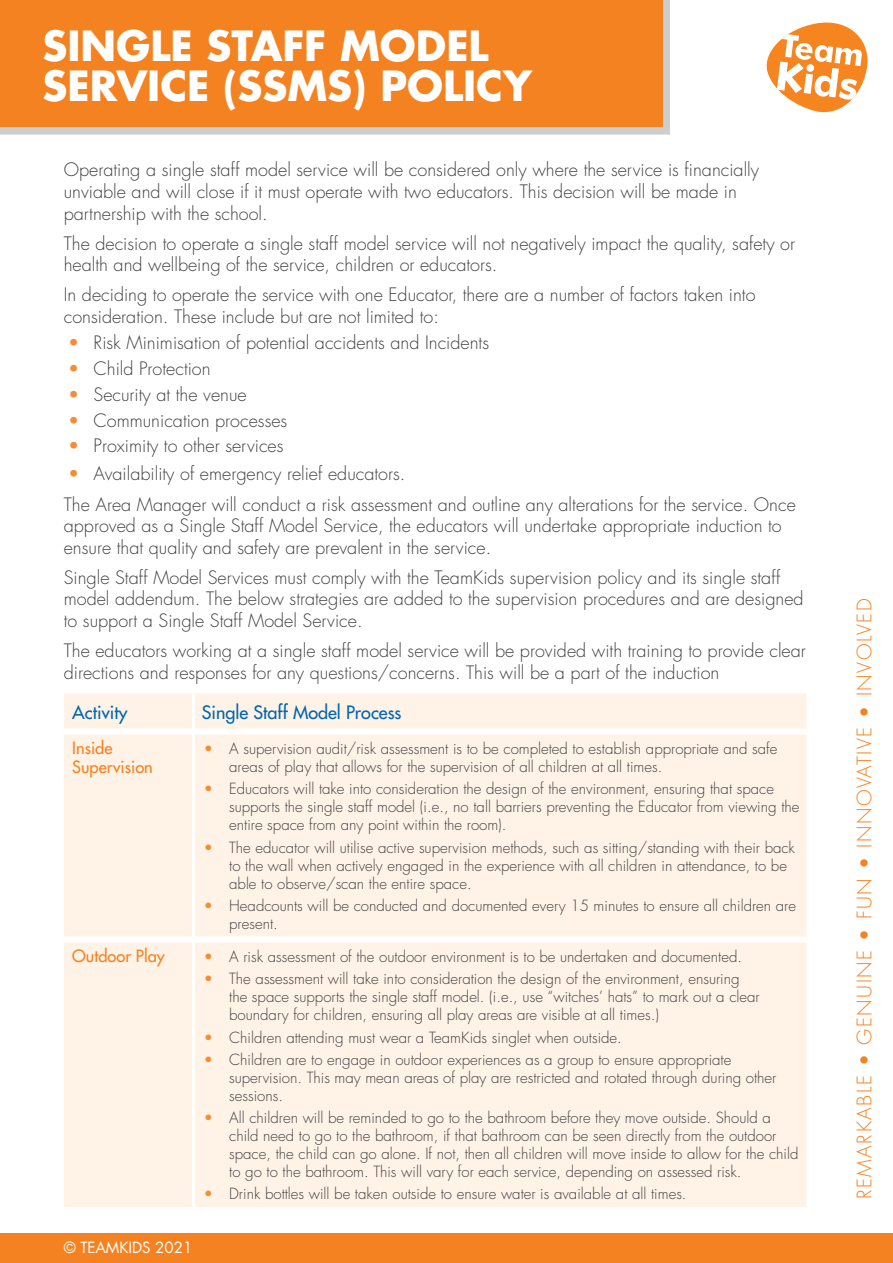
<style>
.page{position:relative;width:893px;height:1263px;background:#fff}
.page>*{position:absolute;margin:0;border:0;box-sizing:border-box;transform-origin:0 0}
.t1{font:700 40.5px/40.5px "Futura Std";color:#fff}
.t2{font:300 19.5px "Futura Std";letter-spacing:.08em;color:#f58220}
.t3{font:300 18px/21.6px "Futura Std";color:#414042}
.t4{font:500 18px "Futura Std";color:#0066b3}
.t5{font:500 16.5px/19.8px "Futura Std";color:#f58220}
.t6{font:300 15px/18px "Futura Std";color:#414042}
.t7{font:15px "Futura Std";color:#fff}
.s1{color:#f78d33}
</style>
<div class="page">
<svg style="left:767px;top:23px;width:100px;height:89px"></svg>
<div style="left:0;top:0;width:670px;height:134px;background:#cdcdcd"></div>
<div style="left:0;top:0;width:663px;height:127px;background:#f58220"></div>
<div style="left:0;top:1233px;width:893px;height:30px;background:#f58220"></div>
<div style="left:64px;top:693px;width:742px;height:514px;background:#fff2e6"></div>
<div style="left:64px;top:728px;width:128px;height:6px;background:#fff"></div>
<div style="left:195px;top:728px;width:611px;height:6px;background:#fff"></div>
<div style="left:64px;top:936px;width:128px;height:6px;background:#fff"></div>
<div style="left:195px;top:936px;width:611px;height:6px;background:#fff"></div>
<hr style="left:192px;top:693px;width:3px;height:38px;background:#fff">
<hr style="left:192px;top:731px;width:3px;height:208px;background:#fff">
<hr style="left:192px;top:939px;width:3px;height:268px;background:#fff">
<h1 class="t1" style="left:43px;top:29px;width:491px">SINGLE STAFF MODEL<br>SERVICE (SSMS) POLICY</h1>
<p class="t3" style="left:64px;top:161px;width:697px">Operating a single staff model service will be considered only where the service is financially unviable and will close if it must operate with two educators. This decision will be made in partnership with the school.</p>
<p class="t3" style="left:64px;top:234px;width:733px">The decision to operate a single staff model service will not negatively impact the quality, safety or health and wellbeing of the service, children or educators.</p>
<p class="t3" style="left:64px;top:286px;width:693px">In deciding to operate the service with one Educator, there are a number of factors taken into consideration. These include but are not limited to:</p>
<p class="t3" style="left:68px;top:333px;width:423px"><span class="s1">•</span> Risk Minimisation of potential accidents and Incidents</p>
<p class="t3" style="left:68px;top:359px;width:144px"><span class="s1">•</span> Child Protection</p>
<p class="t3" style="left:68px;top:385px;width:180px"><span class="s1">•</span> Security at the venue</p>
<p class="t3" style="left:68px;top:411px;width:221px"><span class="s1">•</span> Communication processes</p>
<p class="t3" style="left:68px;top:437px;width:217px"><span class="s1">•</span> Proximity to other services</p>
<p class="t3" style="left:64px;top:460px;width:734px;line-height:30.2px"><span class="s1">•</span> Availability of emergency relief educators.<br>The Area Manager will conduct a risk assessment and outline any alterations for the service. Once</p>
<p class="t3" style="left:64px;top:516px;width:719px">approved as a Single Staff Model Service, the educators will undertake appropriate induction to ensure that quality and safety are prevalent in the service.</p>
<p class="t3" style="left:64px;top:568px;width:741px">Single Staff Model Services must comply with the TeamKids supervision policy and its single staff model addendum. The below strategies are added to the supervision procedures and are designed to support a Single Staff Model Service.</p>
<p class="t3" style="left:64px;top:641px;width:744px">The educators working at a single staff model service will be provided with training to provide clear directions and responses for any questions/concerns. This will be a part of the induction</p>
<p class="t4" style="left:72px;top:703px;width:57px">Activity</p>
<p class="t4" style="left:202px;top:703px;width:201px">Single Staff Model Process</p>
<p class="t5" style="left:72px;top:739px;width:82px">Inside<br>Supervision</p>
<p class="t6" style="left:229px;top:741px;width:550px;text-indent:-26px"><span class="s1">•</span> A supervision audit/risk assessment is to be completed to establish appropriate and safe areas of play that allows for the supervision of all children at all times.</p>
<p class="t6" style="left:229px;top:781px;width:572px;text-indent:-26px"><span class="s1">•</span> Educators will take into consideration the design of the environment, ensuring that space supports the single staff model (i.e., no tall barriers preventing the Educator from viewing the entire space from any point within the room).</p>
<p class="t6" style="left:229px;top:839px;width:567px;text-indent:-26px"><span class="s1">•</span> The educator will utilise active supervision methods, such as sitting/standing with their back to the wall when actively engaged in the experience with all children in attendance, to be able to observe/scan the entire space.</p>
<p class="t6" style="left:229px;top:898px;width:568px;text-indent:-26px"><span class="s1">•</span> Headcounts will be conducted and documented every 15 minutes to ensure all children are present.</p>
<p class="t5" style="left:72px;top:947px;width:94px">Outdoor Play</p>
<p class="t6" style="left:204px;top:949px;width:540px"><span class="s1">•</span> A risk assessment of the outdoor environment is to be undertaken and documented.</p>
<p class="t6" style="left:229px;top:971px;width:532px;text-indent:-26px"><span class="s1">•</span> The assessment will take into consideration the design of the environment, ensuring the space supports the single staff model. (i.e., use “witches’ hats” to mark out a clear boundary for children, ensuring all play areas are visible at all times.)</p>
<p class="t6" style="left:204px;top:1029px;width:420px"><span class="s1">•</span> Children attending must wear a TeamKids singlet when outside.</p>
<p class="t6" style="left:229px;top:1051px;width:549px;text-indent:-26px"><span class="s1">•</span> Children are to engage in outdoor experiences as a group to ensure appropriate supervision. This may mean areas of play are restricted and rotated through during other sessions.</p>
<p class="t6" style="left:229px;top:1110px;width:571px;text-indent:-26px"><span class="s1">•</span> All children will be reminded to go to the bathroom before they move outside. Should a child need to go to the bathroom, if that bathroom can be seen directly from the outdoor space, the child can go alone. If not, then all children will move inside to allow for the child to go to the bathroom. This will vary for each service, depending on assessed risk.</p>
<p class="t6" style="left:204px;top:1186px;width:484px"><span class="s1">•</span> Drink bottles will be taken outside to ensure water is available at all times.</p>
<p class="t7" style="left:64px;top:1239px;width:130px">© TEAMKIDS 2021</p>
<h2 class="t2" style="left:855px;top:1199px;width:602px;rotate:-90deg">REMARKABLE • GENUINE • FUN • INNOVATIVE • INVOLVED</h2>
</div>
